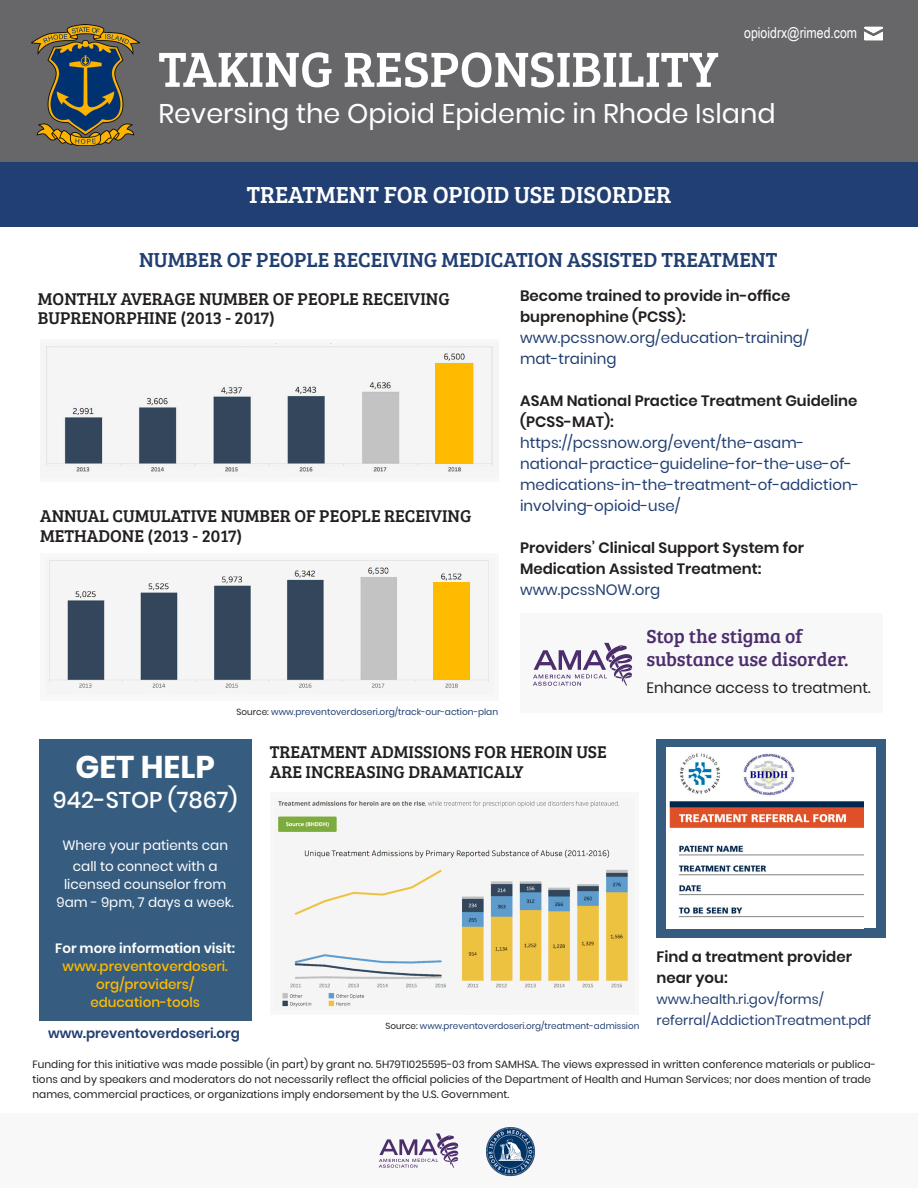
<style>
.page{position:relative;width:918px;height:1188px;background:#fff}
.page>*{position:absolute;margin:0;border:0;box-sizing:border-box;transform-origin:0 0}
.t1{font:51px "Bree Serif";color:#fff}
.t2{font:700 31.35px "Poppins";color:#fff}
.t3{font:27px "Poppins";color:#fff}
.t4{font:24px "Bree Serif";color:#fff}
.t5{font:500 22.8px "Poppins";color:#fff}
.t6{font:21px "Bree Serif";color:#213f72}
.t7{font:19.5px "Bree Serif";color:#4d2e6d}
.t8{font:17.7px/19px "Bree Serif";color:#231f20}
.t9{font:15px/21px "Poppins";color:#213f72}
.t10{font:600 15px/21px "Poppins";color:#231f20}
.t11{font:15px "Poppins";color:#231f20}
.t12{font:15px "Arial Narrow";color:#fff}
.t13{font:13.5px/21px "Poppins";color:#fff;text-align:center}
.t14{font:13.5px "Poppins";color:#213f72}
.t15{font:500 13.5px/18px "Poppins";color:#fb0;text-align:center}
.t16{font:600 13.5px "Poppins";color:#213f72}
.t17{font:600 13.5px "Poppins";color:#fff}
.t18{font:10.5px/15px "Poppins";color:#231f20}
.t19{font:9px "Poppins";color:#213f72}
.t20{font:8.85px "Poppins";color:#213f72}
.s1{font-size:8.85px;color:#231f20}
.s2{color:#231f20}
</style>
<div class="page">
<div style="left:0;top:162px;width:918px;height:65px;background:#213f72"></div>
<div style="left:270px;top:792px;width:369px;height:223px;background:#f8f8f8"></div>
<img style="left:278px;top:800px;width:350px;height:207px">
<div style="left:656px;top:739px;width:229px;height:199px;background:#365d80"></div>
<div style="left:863px;top:748px;width:13px;height:180px;background:#fff"></div>
<img style="left:666px;top:748px;width:197px;height:180px">
<div style="left:520px;top:613px;width:362px;height:100px;background:#f8f8f8"></div>
<svg style="left:533px;top:643px;width:99px;height:43px"></svg>
<div style="left:40px;top:339px;width:458px;height:143px;background:#f8f8f8"></div>
<img style="left:46px;top:346px;width:447px;height:126px">
<div style="left:435px;top:363px;width:38px;height:100px;background:#fb0"></div>
<div style="left:40px;top:553px;width:458px;height:148px;background:#f8f8f8"></div>
<img style="left:49px;top:560px;width:440px;height:128px">
<div style="left:433px;top:582px;width:36px;height:98px;background:#fb0"></div>
<div style="left:0;top:1113px;width:918px;height:75px;background:#f8f8f8"></div>
<svg style="left:379px;top:1133px;width:79px;height:35px"></svg>
<img style="left:486px;top:1127px;width:49px;height:50px">
<div style="left:0;top:0;width:918px;height:162px;background:#67676a"></div>
<img style="left:864px;top:26px;width:19px;height:15px">
<img style="left:32px;top:24px;width:107px;height:121px">
<div style="left:39px;top:739px;width:212px;height:282px;background:#365d80"></div>
<p class="t12" style="left:744px;top:21px;width:114px">opioidrx@rimed.com</p>
<p class="t1" style="left:158px;top:32px;width:562px">TAKING RESPONSIBILITY</p>
<p class="t3" style="left:158px;top:97px;width:619px">Reversing the Opioid Epidemic in Rhode Island</p>
<p class="t4" style="left:247px;top:177px;width:426px">TREATMENT FOR OPIOID USE DISORDER</p>
<p class="t6" style="left:139px;top:244px;width:640px">NUMBER OF PEOPLE RECEIVING MEDICATION ASSISTED TREATMENT</p>
<p class="t8" style="left:38px;top:288px;width:413px">MONTHLY AVERAGE NUMBER OF PEOPLE RECEIVING</p>
<p class="t8" style="left:38px;top:307px;width:239px">BUPRENORPHINE (2013 - 2017)</p>
<p class="t8" style="left:40px;top:506px;width:433px">ANNUAL CUMULATIVE NUMBER OF PEOPLE RECEIVING<br>METHADONE (2013 - 2017)</p>
<p class="t19" style="left:237px;top:707px;width:263px"><span class="s1">Source:</span> www.preventoverdoseri.org/track-our-action-plan</p>
<p class="t10" style="left:520px;top:286px;width:272px">Become trained to provide in-office</p>
<p class="t10" style="left:520px;top:307px;width:167px">buprenophine (PCSS):</p>
<p class="t9" style="left:520px;top:328px;width:290px">www.pcssnow.org/education-training/</p>
<p class="t9" style="left:520px;top:349px;width:98px">mat-training</p>
<p class="t10" style="left:520px;top:391px;width:339px">ASAM National Practice Treatment Guideline (PCSS-MAT):</p>
<p class="t9" style="left:520px;top:433px;width:286px">https://pcssnow.org/event/the-asam-</p>
<p class="t9" style="left:520px;top:454px;width:341px">national-practice-guideline-for-the-use-of&shy;medications-in-the-treatment-of-addiction-</p>
<p class="t9" style="left:520px;top:496px;width:162px">involving-opioid-use/</p>
<p class="t10" style="left:520px;top:538px;width:286px">Providers’ Clinical Support System for</p>
<p class="t10" style="left:520px;top:559px;width:243px">Medication Assisted Treatment:</p>
<p class="t9" style="left:520px;top:580px;width:142px">www.pcssNOW.org</p>
<p class="t7" style="left:646px;top:622px;width:158px">Stop the stigma of</p>
<p class="t7" style="left:646px;top:645px;width:204px">substance use disorder.</p>
<p class="t11" style="left:646px;top:679px;width:226px">Enhance access to treatment.</p>
<p class="t2" style="left:76px;top:749px;width:141px">GET HELP</p>
<p class="t5" style="left:53px;top:787px;width:186px">942-STOP (7867)</p>
<p class="t13" style="left:62px;top:834px;width:167px">Where your patients can call to connect with a</p>
<p class="t13" style="left:57px;top:875px;width:179px;line-height:18px">licensed counselor from<br>9am - 9pm, 7 days a week.</p>
<p class="t17" style="left:55px;top:941px;width:181px">For more information visit:</p>
<p class="t15" style="left:63px;top:958px;width:167px">www.preventoverdoseri. org/providers/</p>
<p class="t15" style="left:90px;top:994px;width:111px">education-tools</p>
<p class="t16" style="left:48px;top:1026px;width:193px">www.preventoverdoseri.org</p>
<p class="t8" style="left:270px;top:742px;width:339px">TREATMENT ADMISSIONS FOR HEROIN USE<br>ARE INCREASING DRAMATICALY</p>
<p class="t20" style="left:385px;top:1021px;width:255px"><span class="s2">Source:</span> www.preventoverdoseri.org/treatment-admission</p>
<p class="t10" style="left:657px;top:946px;width:197px">Find a treatment provider</p>
<p class="t10" style="left:657px;top:967px;width:73px">near you:</p>
<p class="t14" style="left:657px;top:991px;width:169px">www.health.ri.gov/forms/</p>
<p class="t14" style="left:657px;top:1012px;width:216px">referral/AddictionTreatment.pdf</p>
<p class="t18" style="left:33px;top:1057px;width:845px">Funding for this initiative was made possible (in part) by grant no. 5H79TI025595-03 from SAMHSA. The views expressed in written conference materials or publica&shy;tions and by speakers and moderators do not necessarily reflect the official policies of the Department of Health and Human Services; nor does mention of trade names, commercial practices, or organizations imply endorsement by the U.S. Government.</p>
</div>
